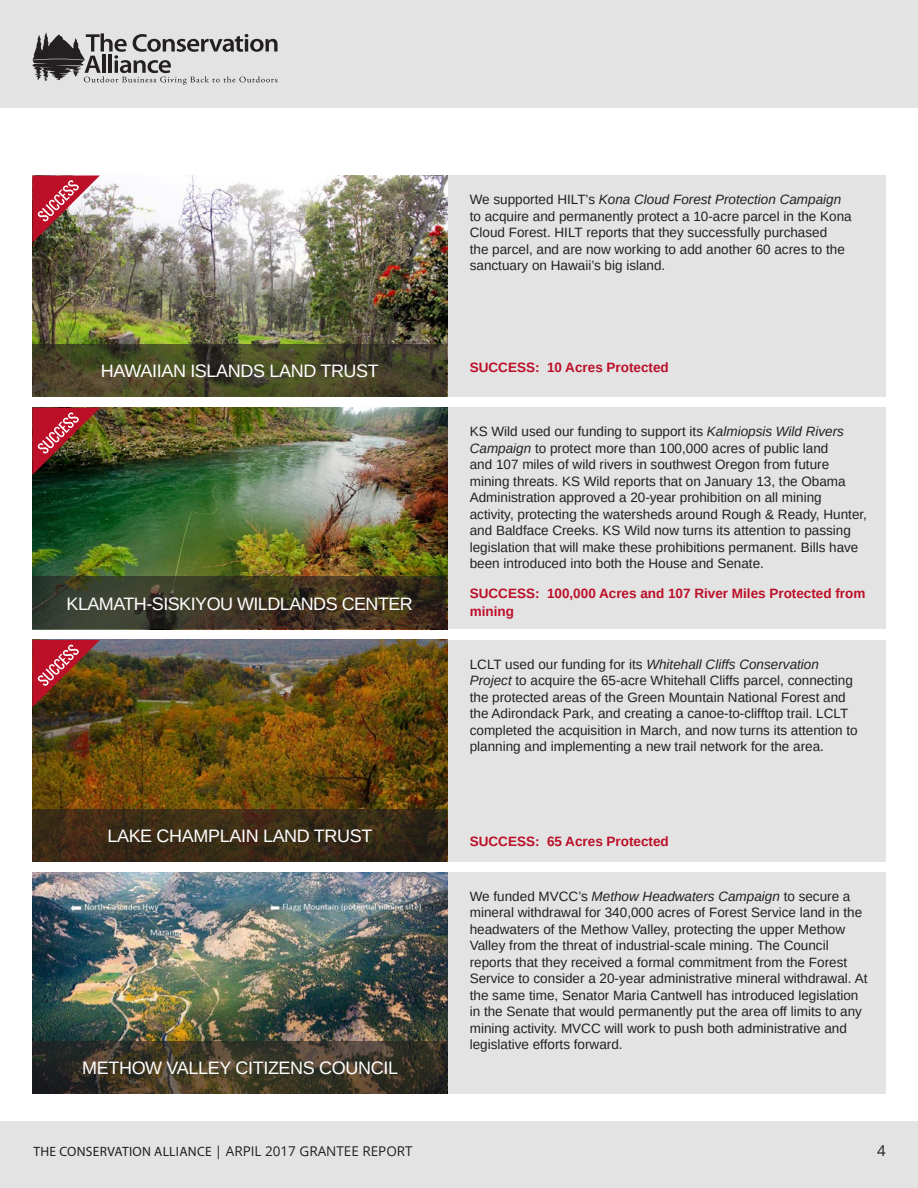
<style>
.page{position:relative;width:918px;height:1188px;background:#fff}
.page>*{position:absolute;margin:0;border:0;box-sizing:border-box;transform-origin:0 0}
.grantee_name{font:18px "Arimo";letter-spacing:-.02em;color:#fff}
.t1{font:15px "Open Sans";color:#231f20}
.SMALL_COPY{font:13.5px/16.5px "Arimo";color:#231f20}
.Success{font:700 13.5px "Arimo";color:#bc0f28}
.t2{font:13.5px "Myriad Pro";letter-spacing:.02em;color:#231f20}
.s1{font-family:"Open Sans"}
.s2{font-style:italic}
</style>
<div class="page">
<div style="left:0;top:0;width:918px;height:108px;background:#e3e3e3"></div>
<svg style="left:32px;top:32px;width:246px;height:53px"></svg>
<div style="left:0;top:1121px;width:918px;height:67px;background:#e3e3e3"></div>
<div style="left:32px;top:176px;width:854px;height:221px;background:#e3e3e3"></div>
<div style="left:32px;top:408px;width:854px;height:221px;background:#e3e3e3"></div>
<div style="left:32px;top:640px;width:854px;height:221px;background:#e3e3e3"></div>
<div style="left:32px;top:872px;width:854px;height:222px;background:#e3e3e3"></div>
<img style="left:32px;top:176px;width:415px;height:169px">
<img style="left:32px;top:408px;width:415px;height:169px">
<img style="left:32px;top:640px;width:415px;height:169px">
<img style="left:32px;top:872px;width:415px;height:169px">
<svg style="left:32px;top:345px;width:415px;height:52px;background:#464527"></svg>
<svg style="left:32px;top:577px;width:415px;height:52px;background:#3b3524"></svg>
<svg style="left:32px;top:809px;width:415px;height:52px;background:#392a16"></svg>
<svg style="left:32px;top:1041px;width:415px;height:53px;background:#3d3628"></svg>
<img style="left:32px;top:176px;width:68px;height:67px">
<img style="left:32px;top:408px;width:68px;height:67px">
<svg style="left:32px;top:640px;width:68px;height:67px;background:#893328"></svg>
<p class="grantee_name" style="left:101px;top:360px;width:280px">HAWAIIAN ISLANDS LAND TRUST</p>
<p class="grantee_name" style="left:67px;top:592px;width:348px">KLAMATH-SISKIYOU WILDLANDS CENTER</p>
<p class="grantee_name" style="left:107px;top:824px;width:267px">LAKE CHAMPLAIN LAND TRUST</p>
<p class="grantee_name" style="left:82px;top:1056px;width:317px">METHOW VALLEY CITIZENS COUNCIL</p>
<p class="t2" style="left:34px;top:1143px;width:381px">THE CONSERVATION ALLIANCE <span class="s1">| ARPIL 2017 GRANTEE REPORT</span></p>
<p class="SMALL_COPY" style="left:470px;top:191px;width:383px">We supported HILT’s <span class="s2">Kona Cloud Forest Protection Campaign </span>to acquire and permanently protect a 10-acre parcel in the Kona Cloud Forest. HILT reports that they successfully purchased<br>the parcel, and are now working to add another 60 acres to the sanctuary on Hawaii’s big island.</p>
<p class="Success" style="left:470px;top:358px;width:201px">SUCCESS: 10 Acres Protected</p>
<p class="SMALL_COPY" style="left:470px;top:424px;width:399px">KS Wild used our funding to support its <span class="s2">Kalmiopsis Wild Rivers Campaign</span> to protect more than 100,000 acres of public land<br>and 107 miles of wild rivers in southwest Oregon from future mining threats. KS Wild reports that on January 13, the Obama Administration approved a 20-year prohibition on all mining activity, protecting the watersheds around Rough &amp; Ready, Hunter, and Baldface Creeks. KS Wild now turns its attention to passing legislation that will make these prohibitions permanent. Bills have been introduced into both the House and Senate.</p>
<p class="Success" style="left:470px;top:584px;width:397px">SUCCESS: 100,000 Acres and 107 River Miles Protected from</p>
<p class="Success" style="left:470px;top:602px;width:46px">mining</p>
<p class="SMALL_COPY" style="left:470px;top:656px;width:389px">LCLT used our funding for its <span class="s2">Whitehall Cliffs Conservation Project</span> to acquire the 65-acre Whitehall Cliffs parcel, connecting the protected areas of the Green Mountain National Forest and the Adirondack Park, and creating a canoe-to-clifftop trail. LCLT completed the acquisition in March, and now turns its attention to planning and implementing a new trail network for the area.</p>
<p class="Success" style="left:470px;top:832px;width:201px">SUCCESS: 65 Acres Protected</p>
<p class="SMALL_COPY" style="left:470px;top:888px;width:399px">We funded MVCC’s <span class="s2">Methow Headwaters Campaign</span> to secure a mineral withdrawal for 340,000 acres of Forest Service land in the headwaters of the Methow Valley, protecting the upper Methow Valley from the threat of industrial-scale mining. The Council reports that they received a formal commitment from the Forest Service to consider a 20-year administrative mineral withdrawal. At the same time, Senator Maria Cantwell has introduced legislation in the Senate that would permanently put the area off limits to any mining activity. MVCC will work to push both administrative and legislative efforts forward.</p>
<p class="t1" style="left:877px;top:1140px;width:10px">4</p>
</div>
